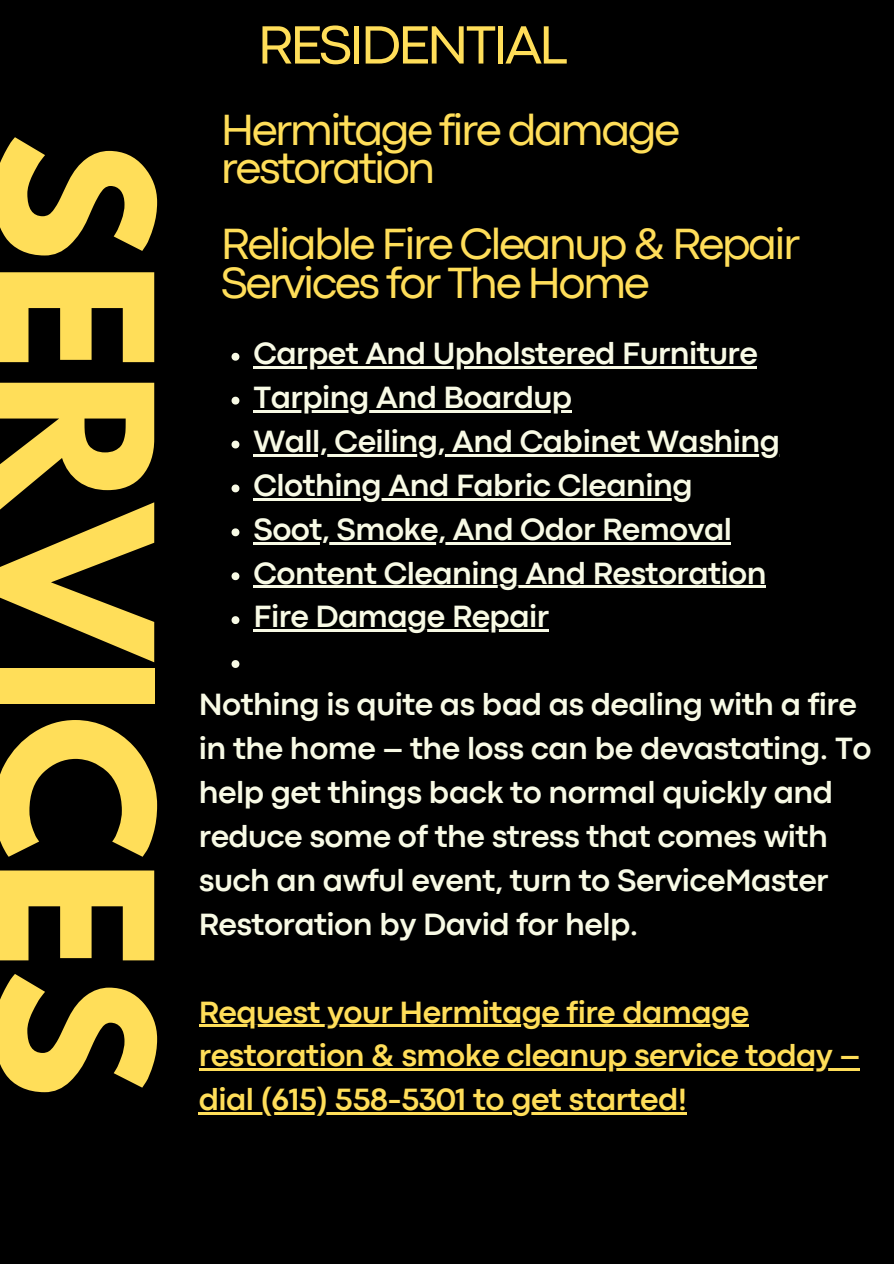
<style>
.page{position:relative;width:894px;height:1264px;background:#fff}
.page>*{position:absolute;margin:0;border:0;box-sizing:border-box;transform-origin:0 0}
.t1{font:700 190.35px "League Spartan";color:#ffde59}
.t2{font:56.1px "Codec Pro";letter-spacing:-.06em;color:#ffde59}
.t3{font:45.6px/38.2px "Codec Pro";letter-spacing:-.055em;color:#ffde59}
.t4{font:700 32.1px/43.8px "Codec Pro";letter-spacing:-.02em;color:#f8fae5}
.t5{font:700 32.1px/43.8px "Codec Pro";letter-spacing:-.02em;color:#ffde59}
</style>
<div class="page">
<div style="left:0;top:0;width:893px;height:1263px;background:#000"></div>
<svg style="left:231px;top:353px;width:8px;height:8px"></svg>
<hr style="left:253px;top:366px;width:504px;height:2px;background:#f8fae5">
<svg style="left:231px;top:397px;width:8px;height:7px"></svg>
<hr style="left:253px;top:410px;width:318px;height:2px;background:#f8fae5">
<svg style="left:231px;top:440px;width:8px;height:8px"></svg>
<hr style="left:253px;top:454px;width:526px;height:2px;background:#f8fae5">
<svg style="left:231px;top:484px;width:8px;height:8px"></svg>
<hr style="left:253px;top:498px;width:439px;height:2px;background:#f8fae5">
<svg style="left:231px;top:528px;width:8px;height:8px"></svg>
<hr style="left:253px;top:542px;width:478px;height:2px;background:#f8fae5">
<svg style="left:231px;top:572px;width:8px;height:8px"></svg>
<hr style="left:253px;top:586px;width:513px;height:2px;background:#f8fae5">
<svg style="left:231px;top:616px;width:8px;height:8px"></svg>
<hr style="left:253px;top:629px;width:295px;height:3px;background:#f8fae5">
<svg style="left:231px;top:660px;width:8px;height:8px"></svg>
<hr style="left:199px;top:1024px;width:549px;height:3px;background:#ffde59">
<hr style="left:199px;top:1068px;width:660px;height:2px;background:#ffde59">
<hr style="left:199px;top:1112px;width:62px;height:2px;background:#ffde59">
<hr style="left:261px;top:1112px;width:204px;height:2px;background:#ffde59">
<hr style="left:465px;top:1112px;width:46px;height:2px;background:#ffde59">
<hr style="left:511px;top:1112px;width:166px;height:2px;background:#ffde59">
<svg style="left:677px;top:1112px;width:9px;height:2px"></svg>
<h1 class="t1" style="left:168px;top:133px;width:966px;rotate:90deg">SERVICES</h1>
<h2 class="t2" style="left:257px;top:25px;width:312px">RESIDENTIAL</h2>
<h3 class="t3" style="left:221px;top:114px;width:460px">Hermitage fire damage restoration</h3>
<h3 class="t3" style="left:221px;top:228px;width:581px">Reliable Fire Cleanup &amp; Repair<br>Services for The Home</h3>
<h3 class="t4" style="left:253px;top:334px;width:505px">Carpet And Upholstered Furniture</h3>
<h3 class="t4" style="left:253px;top:378px;width:320px">Tarping And Boardup</h3>
<p class="t4" style="left:253px;top:421px;width:528px">Wall, Ceiling, And Cabinet Washing</p>
<p class="t4" style="left:253px;top:465px;width:440px">Clothing And Fabric Cleaning</p>
<p class="t4" style="left:253px;top:509px;width:480px">Soot, Smoke, And Odor Removal</p>
<p class="t4" style="left:253px;top:553px;width:514px">Content Cleaning And Restoration</p>
<p class="t4" style="left:253px;top:597px;width:297px">Fire Damage Repair</p>
<p class="t4" style="left:199px;top:685px;width:674px">Nothing is quite as bad as dealing with a fire in the home – the loss can be devastating. To help get things back to normal quickly and reduce some of the stress that comes with such an awful event, turn to ServiceMaster Restoration by David for help.</p>
<p class="t5" style="left:199px;top:992px;width:551px">Request your Hermitage fire damage</p>
<h4 class="t5" style="left:199px;top:1036px;width:662px">restoration &amp; smoke cleanup service today – dial (615) 558-5301 to get started!</h4>
</div>
